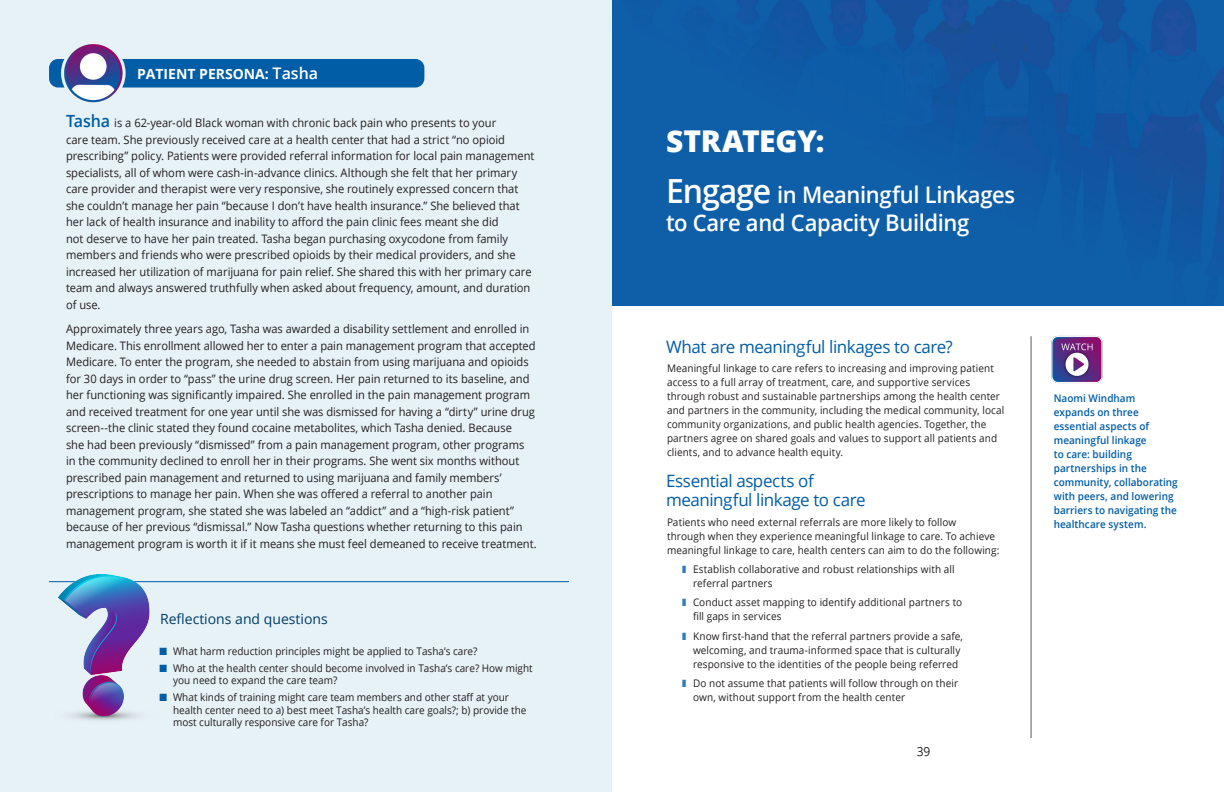
<style>
.page{position:relative;width:1224px;height:792px;background:#fff}
.page>*{position:absolute;margin:0;border:0;box-sizing:border-box;transform-origin:0 0}
.Strategy_Title{font:800 30px "Open Sans";letter-spacing:-.015em;color:#fff}
.t1{font:600 22.9px/28px "Open Sans";letter-spacing:-.02em;color:#fff;scale:.96 1}
.SH_1{font:17px/19.6px "Open Sans";letter-spacing:-.025em;color:#005da6}
.t2{font:14px "Open Sans";color:#003c6a}
.t3{font:700 14px "Open Sans";color:#fff}
.TOC_Strategy_Title{font:12.6px "Open Sans";color:#231f20;scale:.95 1}
.Persona_body_copy{font:11.7px/16.5px "Open Sans";color:#231f20;scale:.95 1}
.Section_body_copy{font:10.5px/14px "Open Sans";letter-spacing:.005em;color:#231f20;scale:.95 1}
.video_blurb{font:600 10.5px/14px "Open Sans";letter-spacing:.005em;color:#005da6;scale:.95 1}
.s1{font-weight:600;font-size:16px}
.s2{font-weight:600;font-size:16.8px;color:#005da6}
.s3{color:#005da6}
.s4{font-size:33.3px}
.s5{color:#337db8}
</style>
<div class="page">
<div style="left:0;top:0;width:612px;height:792px;background:#e6f2f6"></div>
<div style="left:49px;top:59px;width:375px;height:29px;background:#005da6;border-radius:9px"></div>
<svg style="left:61px;top:41px;width:65px;height:64px"></svg>
<img style="left:63px;top:41px;width:61px;height:62px">
<hr style="left:49px;top:581px;width:520px;height:1px;background:#005da6">
<img style="left:54px;top:574px;width:108px;height:147px">
<hr style="left:1031px;top:336px;width:1px;height:402px;background:#57585a">
<img style="left:613px;top:0;width:611px;height:306px">
<img style="left:1051px;top:335px;width:52px;height:49px">
<p class="t3" style="left:137px;top:64px;width:183px">PATIENT PERSONA: <span class="s1">Tasha</span></p>
<p class="Persona_body_copy" style="left:66px;top:115px;width:495px"><span class="s2">Tasha</span> is a 62-year-old Black woman with chronic back pain who presents to your<br>care team. She previously received care at a health center that had a strict “no opioid prescribing” policy. Patients were provided referral information for local pain management specialists, all of whom were cash-in-advance clinics. Although she felt that her primary care provider and therapist were very responsive, she routinely expressed concern that she couldn’t manage her pain “because I don’t have health insurance.” She believed that her lack of health insurance and inability to afford the pain clinic fees meant she did<br>not deserve to have her pain treated. Tasha began purchasing oxycodone from family members and friends who were prescribed opioids by their medical providers, and she increased her utilization of marijuana for pain relief. She shared this with her primary care team and always answered truthfully when asked about frequency, amount, and duration of use.</p>
<p class="Persona_body_copy" style="left:66px;top:321px;width:497px">Approximately three years ago, Tasha was awarded a disability settlement and enrolled in Medicare. This enrollment allowed her to enter a pain management program that accepted Medicare. To enter the program, she needed to abstain from using marijuana and opioids for 30 days in order to “pass” the urine drug screen. Her pain returned to its baseline, and her functioning was significantly impaired. She enrolled in the pain management program and received treatment for one year until she was dismissed for having a “dirty” urine drug screen--the clinic stated they found cocaine metabolites, which Tasha denied. Because<br>she had been previously “dismissed” from a pain management program, other programs in the community declined to enroll her in their programs. She went six months without prescribed pain management and returned to using marijuana and family members’ prescriptions to manage her pain. When she was offered a referral to another pain management program, she stated she was labeled an “addict” and a “high-risk patient” because of her previous “dismissal.” Now Tasha questions whether returning to this pain management program is worth it if it means she must feel demeaned to receive treatment.</p>
<p class="t2" style="left:160px;top:609px;width:169px">Reflections and questions</p>
<p class="Section_body_copy" style="left:160px;top:644px;width:336px"><span class="s3">■</span> What harm reduction principles might be applied to Tasha’s care?</p>
<p class="Section_body_copy" style="left:173px;top:661px;width:380px;line-height:12.5px;text-indent:-14px"><span class="s3">■</span> Who at the health center should become involved in Tasha’s care? How might you need to expand the care team?</p>
<p class="Section_body_copy" style="left:173px;top:691px;width:374px;line-height:12.5px;text-indent:-14px"><span class="s3">■</span> What kinds of training might care team members and other staff at your health center need to a) best meet Tasha’s health care goals?; b) provide the most culturally responsive care for Tasha?</p>
<p class="Strategy_Title" style="left:666px;top:119px;width:160px">STRATEGY:</p>
<p class="t1" style="left:666px;top:180px;width:365px"><span class="s4">Engage</span> in Meaningful Linkages to Care and Capacity Building</p>
<p class="SH_1" style="left:666px;top:336px;width:288px">What are meaningful linkages to care?</p>
<p class="Section_body_copy" style="left:667px;top:361px;width:357px">Meaningful linkage to care refers to increasing and improving patient access to a full array of treatment, care, and supportive services through robust and sustainable partnerships among the health center and partners in the community, including the medical community, local community organizations, and public health agencies. Together, the partners agree on shared goals and values to support all patients and clients, and to advance health equity.</p>
<p class="SH_1" style="left:666px;top:470px;width:201px">Essential aspects of meaningful linkage to care</p>
<p class="Section_body_copy" style="left:667px;top:515px;width:351px">Patients who need external referrals are more likely to follow<br>through when they experience meaningful linkage to care. To achieve meaningful linkage to care, health centers can aim to do the following:</p>
<p class="Section_body_copy" style="left:693px;top:562px;width:277px;text-indent:-11px"><span class="s5">❚</span> Establish collaborative and robust relationships with all referral partners</p>
<p class="Section_body_copy" style="left:693px;top:595px;width:285px;text-indent:-11px"><span class="s5">❚</span> Conduct asset mapping to identify additional partners to fill gaps in services</p>
<p class="Section_body_copy" style="left:693px;top:629px;width:286px;text-indent:-11px"><span class="s5">❚</span> Know first-hand that the referral partners provide a safe, welcoming, and trauma-informed space that is culturally responsive to the identities of the people being referred</p>
<p class="Section_body_copy" style="left:693px;top:676px;width:281px;text-indent:-11px"><span class="s5">❚</span> Do not assume that patients will follow through on their own, without support from the health center</p>
<p class="TOC_Strategy_Title" style="left:917px;top:743px;width:16px">39</p>
<p class="video_blurb" style="left:1054px;top:391px;width:132px">Naomi Windham expands on three essential aspects of meaningful linkage<br>to care: building partnerships in the community, collaborating with peers, and lowering barriers to navigating the healthcare system.</p>
</div>
